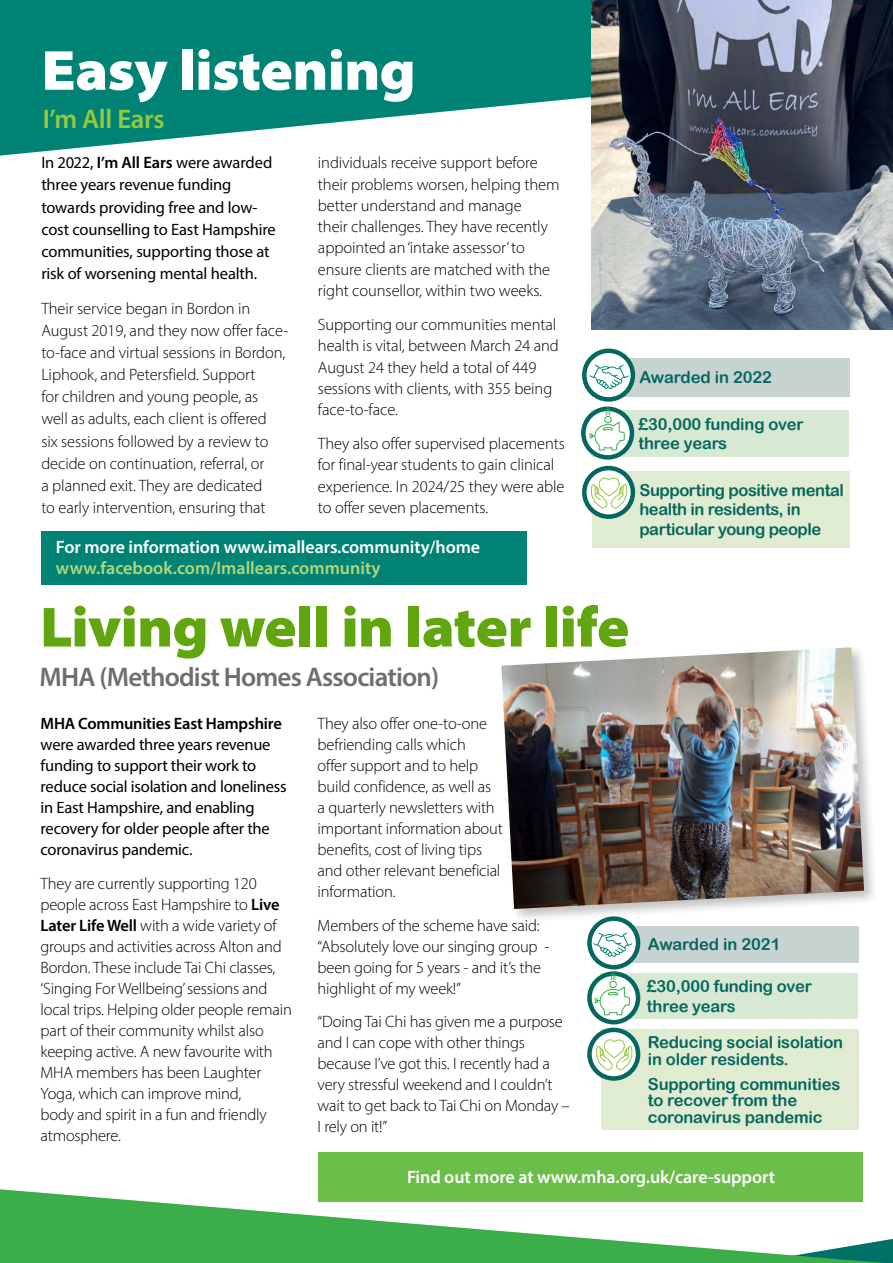
<style>
.page{position:relative;width:893px;height:1263px;background:#fff}
.page>*{position:absolute;margin:0;border:0;box-sizing:border-box;transform-origin:0 0}
.t1{font:900 semi-expanded 57px "Myriad Pro";letter-spacing:-.02em;color:#61a60e}
.t2{font:900 semi-expanded 57px "Myriad Pro";letter-spacing:-.02em;color:#fff}
.t3{font:27px "Myriad Variable Concept";letter-spacing:-.03em;color:#6d6e71}
.t4{font:27px "Myriad Variable Concept";letter-spacing:-.015em;color:#95c93d}
.t5{font:18px "Myriad Variable Concept";letter-spacing:-.005em;color:#fff}
.t6{font:18px "Myriad Variable Concept";color:#b4d676}
.t7{font:16.5px/21px "Myriad Variable Concept";letter-spacing:-.01em;color:#000}
.t8{font:16.5px/21px "Myriad Pro";letter-spacing:-.01em;color:#000}
.t9{font:16.5px/19.5px "Arial Rounded MT Bold";letter-spacing:-.01em;color:#06675e}
.s1{font-family:"Myriad Variable Concept"}
</style>
<div class="page">
<svg style="left:0;top:0;width:592px;height:156px;fill:#008375"></svg>
<svg style="left:885px;top:1239px;width:8px;height:24px"></svg>
<svg style="left:0;top:1189px;width:885px;height:74px;fill:#3bae49"></svg>
<div style="left:41px;top:531px;width:485px;height:54px;background:#008375"></div>
<div style="left:592px;top:358px;width:258px;height:38px;background:#c7d3d1"></div>
<svg style="left:584px;top:351px;width:49px;height:48px"></svg>
<div style="left:582px;top:349px;width:53px;height:53px;border:4px solid #06675e;border-radius:50%"></div>
<svg style="left:589px;top:365px;width:40px;height:24px"></svg>
<div style="left:591px;top:410px;width:258px;height:47px;background:#d8e9d3"></div>
<svg style="left:583px;top:409px;width:49px;height:48px"></svg>
<div style="left:581px;top:406px;width:53px;height:54px;border:4px solid #06675e;border-radius:50%"></div>
<svg style="left:588px;top:407px;width:37px;height:44px;background:#c8e2d5"></svg>
<div style="left:592px;top:471px;width:258px;height:77px;background:#e0ecd1"></div>
<svg style="left:584px;top:468px;width:49px;height:49px"></svg>
<div style="left:582px;top:466px;width:53px;height:53px;border:4px solid #06675e;border-radius:50%"></div>
<svg style="left:591px;top:468px;width:36px;height:41px"></svg>
<div style="left:319px;top:1152px;width:544px;height:50px;background:#6bbe4a"></div>
<div style="left:601px;top:926px;width:258px;height:36px;background:#c7d3d1"></div>
<svg style="left:589px;top:919px;width:49px;height:48px"></svg>
<div style="left:587px;top:916px;width:53px;height:53px;border:4px solid #06675e;border-radius:50%"></div>
<svg style="left:593px;top:932px;width:39px;height:25px"></svg>
<div style="left:600px;top:973px;width:258px;height:45px;background:#d8e9d3"></div>
<svg style="left:589px;top:973px;width:49px;height:49px"></svg>
<div style="left:587px;top:971px;width:53px;height:53px;border:4px solid #06675e;border-radius:50%"></div>
<div style="left:609px;top:981px;width:8px;height:7px;border:1px solid #3bae49;border-radius:50%"></div>
<svg style="left:611px;top:972px;width:4px;height:8px"></svg>
<svg style="left:593px;top:986px;width:37px;height:29px"></svg>
<div style="left:601px;top:1029px;width:258px;height:101px;background:#e0ecd1"></div>
<svg style="left:589px;top:1030px;width:49px;height:48px"></svg>
<div style="left:587px;top:1028px;width:53px;height:53px;border:4px solid #06675e;border-radius:50%"></div>
<svg style="left:596px;top:1030px;width:36px;height:40px"></svg>
<div style="left:498px;top:645px;width:381px;height:279px;background:#000;opacity:.25"></div>
<img style="left:501px;top:647px;width:363px;height:262px">
<img style="left:592px;top:0;width:301px;height:330px">
<h1 class="t2" style="left:42px;top:32px;width:376px">Easy listening</h1>
<h2 class="t4" style="left:43px;top:104px;width:123px">I’m All Ears</h2>
<p class="t8" style="left:41px;top:151px;width:236px;line-height:22.2px">In 2022, <span class="s1">I’m All Ears</span> were awarded three years revenue funding towards providing free and low&shy;cost counselling to East Hampshire communities, supporting those at risk of worsening mental health.</p>
<p class="t7" style="left:41px;top:297px;width:249px;line-height:22.2px">Their service began in Bordon in August 2019, and they now offer face&shy;to-face and virtual sessions in Bordon, Liphook, and Petersfield. Support<br>for children and young people, as well as adults, each client is offered<br>six sessions followed by a review to decide on continuation, referral, or<br>a planned exit. They are dedicated<br>to early intervention, ensuring that</p>
<p class="t7" style="left:318px;top:152px;width:243px">individuals receive support before their problems worsen, helping them better understand and manage<br>their challenges. They have recently appointed an ‘intake assessor’ to ensure clients are matched with the right counsellor, within two weeks.</p>
<p class="t7" style="left:318px;top:314px;width:242px">Supporting our communities mental health is vital, between March 24 and<br>August 24 they held a total of 449 sessions with clients, with 355 being face-to-face.</p>
<p class="t7" style="left:318px;top:433px;width:249px">They also offer supervised placements for final-year students to gain clinical experience. In 2024/25 they were able to offer seven placements.</p>
<p class="t5" style="left:56px;top:536px;width:426px">For more information www.imallears.community/home</p>
<p class="t6" style="left:56px;top:557px;width:326px">www.facebook.com/Imallears.community</p>
<p class="t9" style="left:639px;top:367px;width:134px">Awarded in 2022</p>
<p class="t9" style="left:638px;top:414px;width:167px">£30,000 funding over three years</p>
<p class="t9" style="left:639px;top:480px;width:206px">Supporting positive mental health in residents, in particular young people</p>
<h1 class="t1" style="left:40px;top:589px;width:591px">Living well in later life</h1>
<h2 class="t3" style="left:40px;top:661px;width:401px">MHA (Methodist Homes Association)</h2>
<p class="t7" style="left:41px;top:713px;width:243px">MHA Communities East Hampshire</p>
<p class="t8" style="left:41px;top:733px;width:248px">were awarded three years revenue funding to support their work to reduce social isolation and loneliness in East Hampshire, and enabling recovery for older people after the coronavirus pandemic.</p>
<p class="t7" style="left:41px;top:872px;width:253px">They are currently supporting 120 people across East Hampshire to Live Later Life Well with a wide variety of groups and activities across Alton and Bordon. These include Tai Chi classes, ‘Singing For Wellbeing’ sessions and local trips. Helping older people remain part of their community whilst also keeping active. A new favourite with MHA members has been Laughter Yoga, which can improve mind,<br>body and spirit in a fun and friendly atmosphere.</p>
<p class="t7" style="left:318px;top:713px;width:187px">They also offer one-to-one befriending calls which<br>offer support and to help build confidence, as well as<br>a quarterly newsletters with important information about benefits, cost of living tips and other relevant beneficial information.</p>
<p class="t7" style="left:318px;top:914px;width:233px">Members of the scheme have said: “Absolutely love our singing group - been going for 5 years - and it’s the highlight of my week!”</p>
<p class="t7" style="left:318px;top:1011px;width:254px">“Doing Tai Chi has given me a purpose and I can cope with other things because I’ve got this. I recently had a very stressful weekend and I couldn’t wait to get back to Tai Chi on Monday –<br>I rely on it!”</p>
<p class="t9" style="left:648px;top:934px;width:134px">Awarded in 2021</p>
<p class="t9" style="left:647px;top:976px;width:167px">£30,000 funding over three years</p>
<p class="t9" style="left:648px;top:1034px;width:197px;line-height:16.5px">Reducing social isolation in older residents.</p>
<p class="t9" style="left:648px;top:1075px;width:194px;line-height:16.5px">Supporting communities to recover from the coronavirus pandemic</p>
<p class="t5" style="left:407px;top:1167px;width:370px">Find out more at www.mha.org.uk/care-support</p>
</div>
